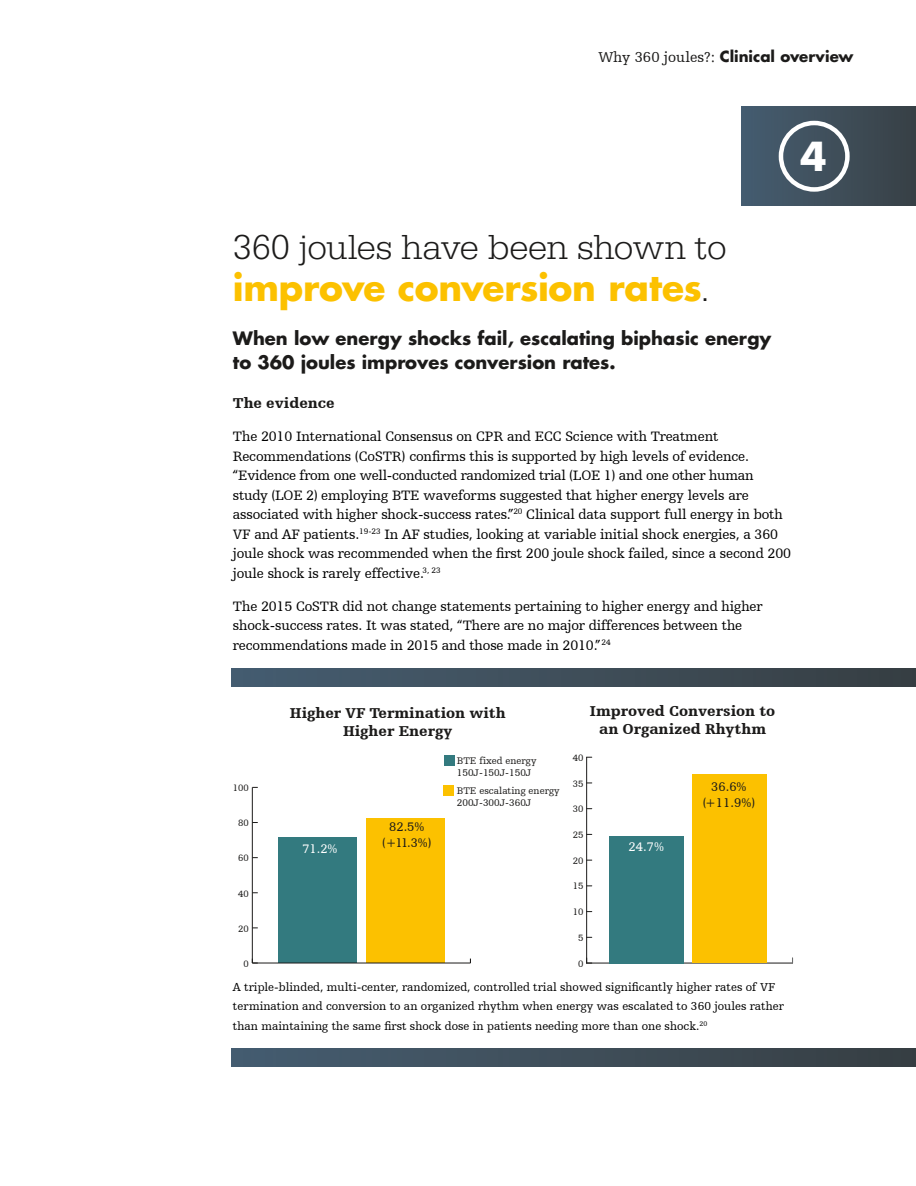
<style>
.page{position:relative;width:916px;height:1186px;background:#fff}
.page>*{position:absolute;margin:0;border:0;box-sizing:border-box;transform-origin:0 0}
.t1{font:700 38.85px "Futura For Stryker";color:#fff}
.t2{font:300 36px "URW Egyptienne TOT";letter-spacing:-.01em;color:#1c1b1a}
.t3{font:700 36px "Futura For Stryker";letter-spacing:-.01em;color:#fcc100}
.t4{font:700 18px/24px "Futura For Stryker";color:#1c1b1a}
.t5{font:900 15px/18px "Humanist Slabserif 712 BT";color:#1c1b1a;text-align:center}
.t6{font:700 15px "Futura For Stryker";color:#1c1b1a}
.t7{font:14.25px/19.5px "Humanist Slabserif 712 BT";letter-spacing:-.01em;color:#000}
.t8{font:13.05px/15.6px "Humanist Slabserif 712 BT";color:#1c1b1a;text-align:center}
.t9{font:13.05px "Humanist Slabserif 712 BT";color:#fff}
.t10{font:12.9px/15.6px "Humanist Slabserif 712 BT";color:#1c1b1a;text-align:center}
.t11{font:12.9px "Humanist Slabserif 712 BT";color:#fff}
.t12{font:12px/19.5px "Humanist Slabserif 712 BT";color:#000}
.t13{font:10.05px/12.1px "Humanist Slabserif 712 BT";color:#1c1b1a}
.t14{font:9.6px "Humanist Slabserif 712 BT";color:#1c1b1a}
.s1{font-family:"Humanist Slabserif 712 BT";font-weight:400}
.s2{font-family:"URW Egyptienne TOT";font-weight:300;color:#1c1b1a}
</style>
<div class="page">
<svg style="left:741px;top:107px;width:174px;height:99px;background:#44535f"></svg>
<div style="left:231px;top:668px;width:684px;height:18px;background:linear-gradient(to right,#455d71,#373f43)"></div>
<div style="left:231px;top:1048px;width:684px;height:18px;background:linear-gradient(to right,#455d71,#373f43)"></div>
<div style="left:365px;top:818px;width:79px;height:144px;background:#fcc100"></div>
<div style="left:278px;top:837px;width:79px;height:125px;background:#337a7f"></div>
<hr style="left:252px;top:962px;width:218px;height:1px;background:#1c1b1a">
<hr style="left:252px;top:787px;width:1px;height:175px;background:#1c1b1a">
<div style="left:443px;top:785px;width:10px;height:11px;background:#fcc100"></div>
<div style="left:444px;top:755px;width:10px;height:10px;background:#337a7f"></div>
<hr style="left:586px;top:962px;width:206px;height:1px;background:#1c1b1a">
<hr style="left:586px;top:757px;width:1px;height:205px;background:#1c1b1a">
<div style="left:609px;top:835px;width:74px;height:127px;background:#337a7f"></div>
<div style="left:691px;top:774px;width:75px;height:189px;background:#fcc100"></div>
<div style="left:778px;top:121px;width:71px;height:71px;border:4px solid #fff;border-radius:50%"></div>
<p class="t6" style="left:598px;top:47px;width:256px"><span class="s1">Why 360 joules?:</span> Clinical overview</p>
<h1 class="t1" style="left:800px;top:130px;width:28px">4</h1>
<h2 class="t2" style="left:233px;top:226px;width:495px">360 joules have been shown to</h2>
<h2 class="t3" style="left:233px;top:263px;width:477px">improve conversion rates<span class="s2">.</span></h2>
<p class="t4" style="left:233px;top:326px;width:540px">When low energy shocks fail, escalating biphasic energy to 360 joules improves conversion rates.</p>
<p class="t5" style="left:233px;top:393px;width:103px">The evidence</p>
<p class="t7" style="left:233px;top:426px;width:559px">The 2010 International Consensus on CPR and ECC Science with Treatment Recommendations (CoSTR) confirms this is supported by high levels of evidence. “Evidence from one well-conducted randomized trial (LOE 1) and one other human study (LOE 2) employing BTE waveforms suggested that higher energy levels are associated with higher shock-success rates.”<sup>20</sup> Clinical data support full energy in both VF and AF patients.<sup>19-23</sup> In AF studies, looking at variable initial shock energies, a 360 joule shock was recommended when the first 200 joule shock failed, since a second 200 joule shock is rarely effective.<sup>3,</sup> <sup>23</sup></p>
<p class="t7" style="left:233px;top:596px;width:531px">The 2015 CoSTR did not change statements pertaining to higher energy and higher shock-success rates. It was stated, “There are no major differences between the recommendations made in 2015 and those made in 2010.” <sup>24</sup></p>
<p class="t5" style="left:290px;top:703px;width:217px">Higher VF Termination with<br>Higher Energy</p>
<p class="t13" style="left:456px;top:754px;width:81px">BTE fixed energy<br>150J-150J-150J</p>
<p class="t14" style="left:233px;top:782px;width:17px">100</p>
<p class="t13" style="left:456px;top:784px;width:104px">BTE escalating energy<br>200J-300J-360J</p>
<p class="t14" style="left:238px;top:817px;width:12px">80</p>
<p class="t14" style="left:238px;top:852px;width:12px">60</p>
<p class="t14" style="left:238px;top:887px;width:12px">40</p>
<p class="t14" style="left:238px;top:922px;width:12px">20</p>
<p class="t14" style="left:243px;top:957px;width:7px">0</p>
<p class="t11" style="left:302px;top:840px;width:37px">71.2%</p>
<p class="t10" style="left:382px;top:818px;width:51px">82.5% (+11.3%)</p>
<p class="t5" style="left:590px;top:701px;width:187px">Improved Conversion to an Organized Rhythm</p>
<p class="t14" style="left:572px;top:751px;width:12px">40</p>
<p class="t14" style="left:572px;top:777px;width:12px">35</p>
<p class="t14" style="left:572px;top:803px;width:12px">30</p>
<p class="t14" style="left:572px;top:829px;width:12px">25</p>
<p class="t14" style="left:572px;top:854px;width:12px">20</p>
<p class="t14" style="left:572px;top:880px;width:12px">15</p>
<p class="t14" style="left:572px;top:906px;width:12px">10</p>
<p class="t14" style="left:578px;top:931px;width:7px">5</p>
<p class="t14" style="left:578px;top:957px;width:7px">0</p>
<p class="t9" style="left:628px;top:838px;width:37px">24.7%</p>
<p class="t8" style="left:702px;top:779px;width:54px">36.6% (+11.9%)</p>
<p class="t12" style="left:233px;top:976px;width:552px">A triple-blinded, multi-center, randomized, controlled trial showed significantly higher rates of VF termination and conversion to an organized rhythm when energy was escalated to 360 joules rather than maintaining the same first shock dose in patients needing more than one shock.<sup>20</sup></p>
</div>
